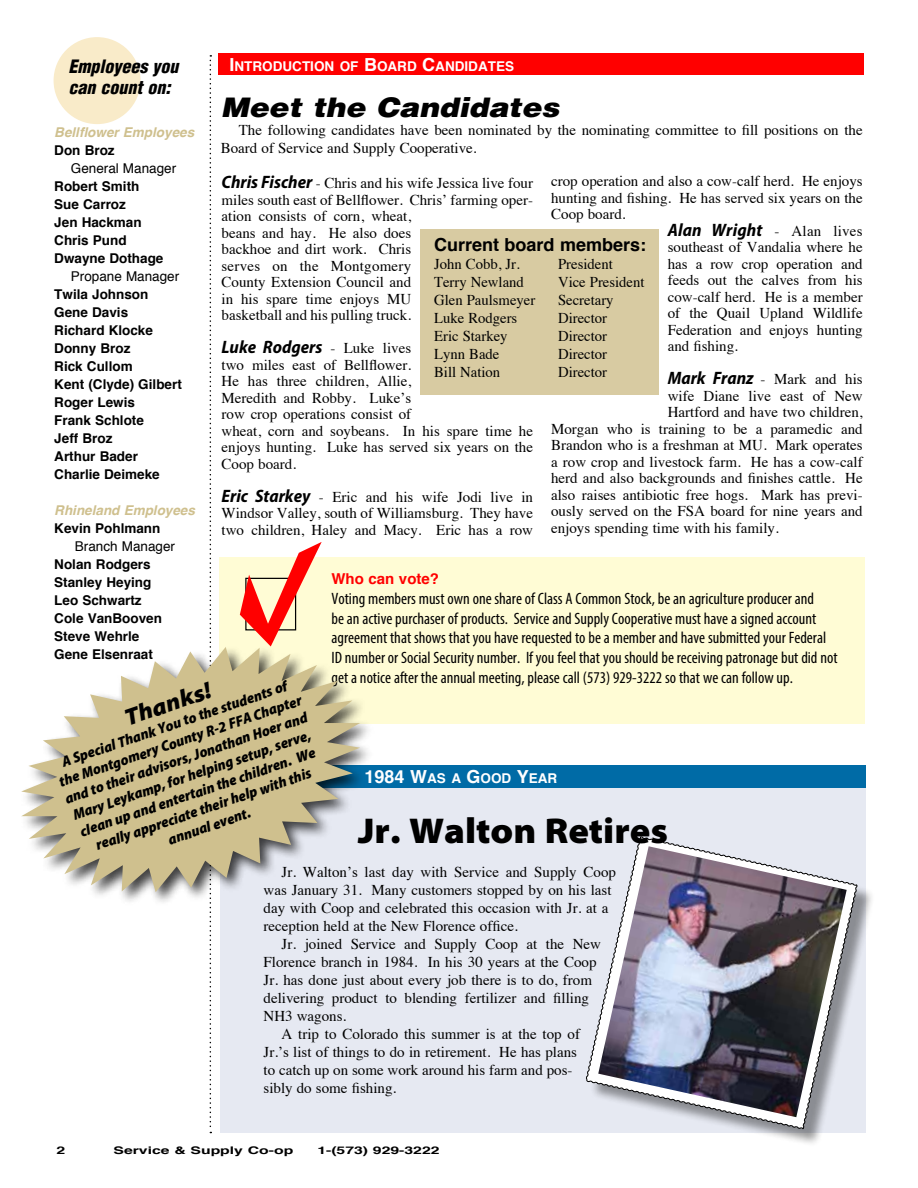
<style>
.page{position:relative;width:918px;height:1188px;background:#fff}
.page>*{position:absolute;margin:0;border:0;box-sizing:border-box;transform-origin:0 0}
.t1{font:900 semi-expanded 36px "Myriad Pro";color:#000}
.t2{font:italic 900 27px "Helvetica";color:#000;scale:1.1 1}
.t3{font:italic 900 semi-expanded 23.7px "Myriad Pro";color:#000}
.t4{font:italic 700 semi-condensed 18px "Myriad Pro";color:#000}
.t5{font:italic 900 condensed 18px/21.6px "Helvetica";color:#000}
.t6{font:700 18px "Helvetica";color:#000}
.t7{font:condensed 16.5px/19.8px "Myriad Pro";color:#000}
.t8{font:15px/16.5px "Times";color:#000}
.t9{font:italic 900 semi-condensed 15px/18px "Myriad Pro";color:#000;text-align:center}
.t10{font:700 15px "Helvetica";color:#f00}
.t11{font:700 13.5px/18px "Helvetica";color:#000}
.t12{font:700 13.5px "Helvetica";color:#fff}
.t13{font:13.5px "Helvetica";color:#000}
.t14{font:italic 700 13.5px "Helvetica";color:#cfc08e}
.t15{font:700 10.5px "Helvetica";color:#000;scale:1.5 1}
.s1{font-size:18px}
.s2{font-family:"Myriad Pro";font-weight:700;font-style:italic;font-stretch:semi-condensed;font-size:18px}
.s3{font-family:"Times";font-weight:400;font-style:normal;font-stretch:normal;font-size:15px}
</style>
<div class="page">
<div style="left:220px;top:788px;width:645px;height:345px;background:#e6e9f2"></div>
<svg style="left:210px;top:55px;width:1px;height:1078px"></svg>
<div style="left:222px;top:765px;width:644px;height:23px;background:#006ba6"></div>
<div style="left:54px;top:37px;width:87px;height:87px;background:#f9ebc9;border-radius:50%"></div>
<div style="left:219px;top:54px;width:645px;height:21px;background:#f00"></div>
<div style="left:420px;top:230px;width:239px;height:165px;background:#d8cba2"></div>
<div style="left:219px;top:557px;width:645px;height:167px;background:#fffcd5"></div>
<svg style="left:242px;top:542px;width:80px;height:61px"></svg>
<svg style="left:21px;top:603px;width:347px;height:333px"></svg>
<div style="left:589px;top:840px;width:286px;height:307px;background:#000;opacity:.4"></div>
<svg style="left:586px;top:836px;width:272px;height:293px"></svg>
<img style="left:598px;top:846px;width:249px;height:271px">
<p class="t12" style="left:230px;top:56px;width:286px"><span class="s1">I</span> NTRODUCTION OF <span class="s1">B</span>OARD <span class="s1">C</span>ANDIDATES</p>
<p class="t5" style="left:68px;top:55px;width:111px">Employees you can count on:</p>
<p class="t14" style="left:54px;top:121px;width:141px">Bellflower Employees</p>
<p class="t11" style="left:54px;top:141px;width:62px">Don Broz</p>
<p class="t13" style="left:71px;top:158px;width:107px">General Manager</p>
<p class="t11" style="left:54px;top:177px;width:111px">Robert Smith<br>Sue Carroz<br>Jen Hackman<br>Chris Pund<br>Dwayne Dothage</p>
<p class="t13" style="left:71px;top:266px;width:110px">Propane Manager</p>
<p class="t11" style="left:54px;top:285px;width:129px">Twila Johnson<br>Gene Davis<br>Richard Klocke<br>Donny Broz<br>Rick Cullom<br>Kent (Clyde) Gilbert<br>Roger Lewis<br>Frank Schlote<br>Jeff Broz<br>Arthur Bader<br>Charlie Deimeke</p>
<p class="t14" style="left:54px;top:499px;width:142px">Rhineland Employees</p>
<p class="t11" style="left:54px;top:519px;width:108px">Kevin Pohlmann</p>
<p class="t13" style="left:75px;top:536px;width:102px">Branch Manager</p>
<p class="t11" style="left:54px;top:555px;width:109px">Nolan Rodgers<br>Stanley Heying<br>Leo Schwartz<br>Cole VanBooven<br>Steve Wehrle<br>Gene Elsenraat</p>
<h2 class="t2" style="left:221px;top:90px;width:309px">Meet the Candidates</h2>
<p class="t8" style="left:221px;top:120px;width:643px;line-height:18px;text-indent:18px">The following candidates have been nominated by the nominating committee to fill positions on the<br>Board of Service and Supply Cooperative.</p>
<p class="t8" style="left:222px;top:174px;width:313px"><span class="s2">Chris Fischer</span> - Chris and his wife Jessica live four miles south east of Bellflower. Chris’ farming oper&shy;ation consists of corn, wheat,<br>beans and hay. He also does<br>backhoe and dirt work. Chris<br>serves on the Montgomery<br>County Extension Council and<br>in his spare time enjoys MU<br>basketball and his pulling truck.</p>
<p class="t4" style="left:222px;top:336px;width:191px">Luke Rodgers <span class="s3">- Luke lives</span></p>
<p class="t8" style="left:222px;top:355px;width:313px">two miles east of Bellflower.<br>He has three children, Allie,<br>Meredith and Robby. Luke’s<br>row crop operations consist of<br>wheat, corn and soybeans. In his spare time he enjoys hunting. Luke has served six years on the<br>Coop board.</p>
<p class="t8" style="left:222px;top:487px;width:313px;text-align:justify"><span class="s2">Eric Starkey</span> - Eric and his wife Jodi live in Windsor Valley, south of Williamsburg. They have two children, Haley and Macy. Eric has a row</p>
<p class="t8" style="left:551px;top:172px;width:313px;text-align:justify">crop operation and also a cow-calf herd. He enjoys hunting and fishing. He has served six years on the Coop board.</p>
<p class="t4" style="left:668px;top:218px;width:196px">Alan Wright <span class="s3">- Alan lives</span></p>
<p class="t8" style="left:668px;top:238px;width:197px;text-align:justify">southeast of Vandalia where he has a row crop operation and feeds out the calves from his cow-calf herd. He is a member of the Quail Upland Wildlife Federation and enjoys hunting and fishing.</p>
<p class="t8" style="left:668px;top:370px;width:196px"><span class="s2">Mark Franz</span> - Mark and his</p>
<p class="t8" style="left:668px;top:386px;width:196px">wife Diane live east of New</p>
<p class="t8" style="left:668px;top:403px;width:197px">Hartford and have two children,</p>
<p class="t8" style="left:551px;top:419px;width:313px">Morgan who is training to be a paramedic and</p>
<p class="t8" style="left:551px;top:436px;width:313px">Brandon who is a freshman at MU. Mark operates</p>
<p class="t8" style="left:551px;top:452px;width:313px">a row crop and livestock farm. He has a cow-calf</p>
<p class="t8" style="left:551px;top:469px;width:313px">herd and also backgrounds and finishes cattle. He</p>
<p class="t8" style="left:551px;top:485px;width:313px">also raises antibiotic free hogs. Mark has previ-</p>
<p class="t8" style="left:551px;top:502px;width:313px">ously served on the FSA board for nine years and</p>
<p class="t8" style="left:551px;top:518px;width:229px">enjoys spending time with his family.</p>
<p class="t6" style="left:434px;top:231px;width:214px">Current board members:</p>
<p class="t8" style="left:434px;top:255px;width:87px">John Cobb, Jr.</p>
<p class="t8" style="left:558px;top:255px;width:56px">President</p>
<p class="t8" style="left:434px;top:273px;width:91px">Terry Newland</p>
<p class="t8" style="left:558px;top:273px;width:88px">Vice President</p>
<p class="t8" style="left:434px;top:291px;width:103px">Glen Paulsmeyer</p>
<p class="t8" style="left:558px;top:291px;width:57px">Secretary</p>
<p class="t8" style="left:434px;top:309px;width:85px">Luke Rodgers</p>
<p class="t8" style="left:558px;top:309px;width:50px">Director</p>
<p class="t8" style="left:434px;top:327px;width:75px">Eric Starkey</p>
<p class="t8" style="left:558px;top:327px;width:50px">Director</p>
<p class="t8" style="left:434px;top:345px;width:67px">Lynn Bade</p>
<p class="t8" style="left:558px;top:345px;width:50px">Director</p>
<p class="t8" style="left:434px;top:363px;width:68px">Bill Nation</p>
<p class="t8" style="left:558px;top:363px;width:50px">Director</p>
<p class="t10" style="left:331px;top:567px;width:109px">Who can vote?</p>
<p class="t7" style="left:331px;top:588px;width:508px">Voting members must own one share of Class A Common Stock, be an agriculture producer and<br>be an active purchaser of products. Service and Supply Cooperative must have a signed account agreement that shows that you have requested to be a member and have submitted your Federal ID number or Social Security number. If you feel that you should be receiving patronage but did not get a notice after the annual meeting, please call (573) 929-3222 so that we can follow up.</p>
<p class="t9" style="left:51px;top:756px;width:257px;rotate:-19deg">A Special Thank You to the students of the Montgomery County R-2 FFA Chapter and to their advisors, Jonathan Hoer and Mary Leykamp, for helping setup, serve, clean up and entertain the children. We really appreciate their help with this annual event.</p>
<h3 class="t3" style="left:120px;top:704px;width:92px;rotate:-19deg">Thanks!</h3>
<p class="t12" style="left:365px;top:768px;width:194px"><span class="s1">1984 W</span>AS A <span class="s1">G</span>OOD <span class="s1">Y</span>EAR</p>
<h1 class="t1" style="left:358px;top:806px;width:312px">Jr. Walton Retires</h1>
<p class="t8" style="left:264px;top:861px;width:354px;line-height:18px;text-indent:18px">Jr. Walton’s last day with Service and Supply Coop was January 31. Many customers stopped by on his last day with Coop and celebrated this occasion with Jr. at a reception held at the New Florence office.</p>
<p class="t8" style="left:264px;top:933px;width:339px;line-height:18px;text-indent:18px">Jr. joined Service and Supply Coop at the New Florence branch in 1984. In his 30 years at the Coop Jr. has done just about every job there is to do, from delivering product to blending fertilizer and filling NH3 wagons.</p>
<p class="t8" style="left:264px;top:1023px;width:318px;line-height:18px;text-indent:18px">A trip to Colorado this summer is at the top of Jr.’s list of things to do in retirement. He has plans to catch up on some work around his farm and pos&shy;sibly do some fishing.</p>
<p class="t15" style="left:57px;top:1142px;width:7px">2</p>
<p class="t15" style="left:114px;top:1142px;width:121px">Service &amp; Supply Co-op</p>
<p class="t15" style="left:317px;top:1142px;width:83px">1-(573) 929-3222</p>
</div>
